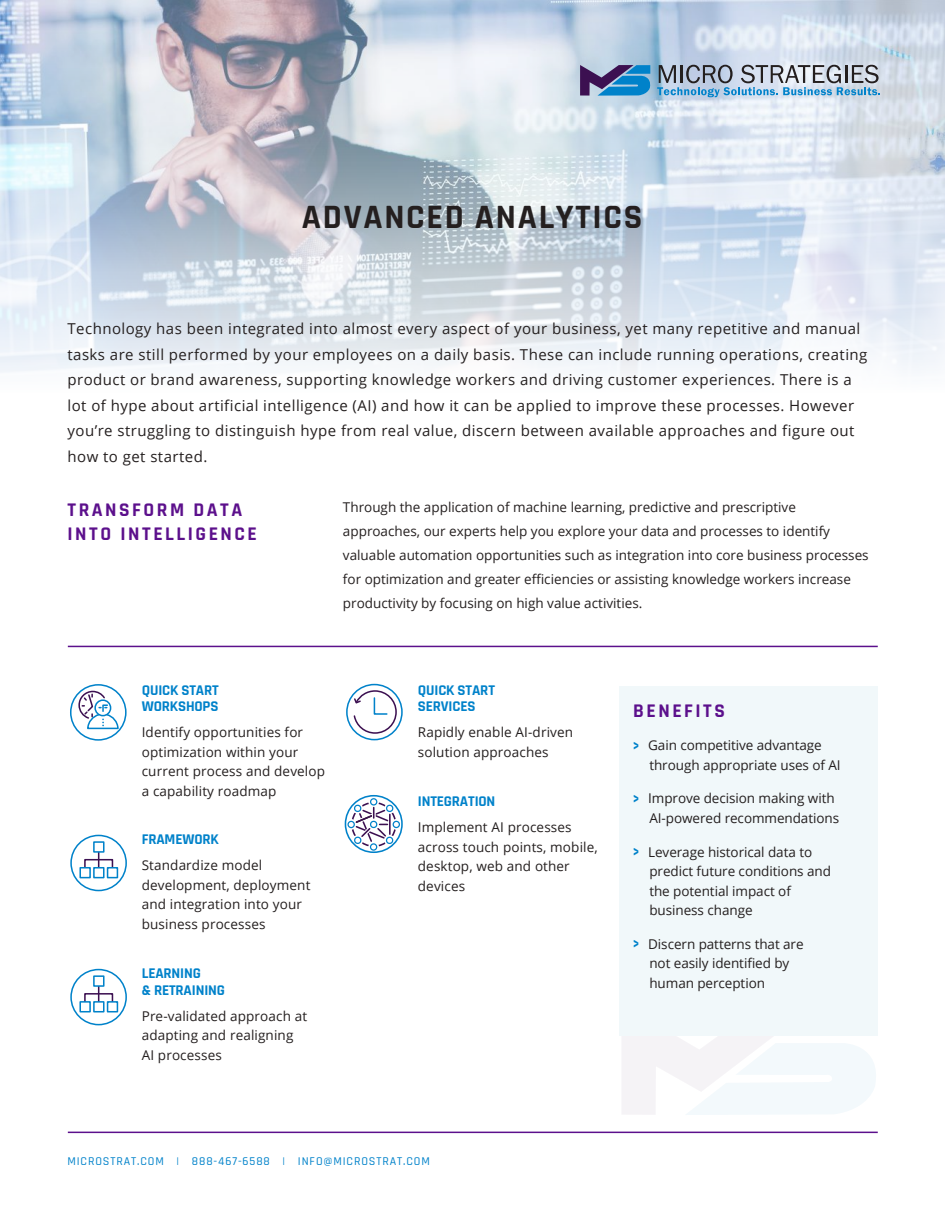
<style>
.page{position:relative;width:945px;height:1215px;background:#fff}
.page>*{position:absolute;margin:0;border:0;box-sizing:border-box;transform-origin:0 0}
.t1{font:700 34.5px "Rajdhani";letter-spacing:.05em;color:#241f1f}
.t2{font:700 19.5px/23.2px "Rajdhani";letter-spacing:.13em;color:#5c108c}
.t3{font:15px/25.5px "Open Sans";letter-spacing:.03em;color:#241f1f}
.t4{font:700 15px/16.5px "Rajdhani";letter-spacing:-.01em;color:#0082ca}
.t5{font:13.5px/19.5px "Open Sans";color:#241f1f}
.t6{font:500 12px "Rajdhani";letter-spacing:.075em;color:#0082ca}
.s1{font-family:"Rajdhani";font-weight:700;font-size:19.5px;color:#0082ca}
</style>
<div class="page">
<hr style="left:68px;top:1132px;width:810px;height:1px;background:#5c108c">
<svg style="left:621px;top:1035px;width:256px;height:80px"></svg>
<svg style="left:0;top:0;width:945px;height:376px;background:#d1dae4"></svg>
<svg style="left:580px;top:65px;width:300px;height:32px;background:#88a2bd"></svg>
<hr style="left:68px;top:646px;width:810px;height:1px;background:#5c108c">
<div style="left:620px;top:686px;width:258px;height:349px;background:#f1f8fa"></div>
<svg style="left:78px;top:690px;width:42px;height:40px"></svg>
<div style="left:70px;top:684px;width:57px;height:57px;border:2px solid #0082ca;border-radius:50%"></div>
<div style="left:84px;top:859px;width:29px;height:10px;border:2px solid #3c1051"></div>
<svg style="left:98px;top:853px;width:1px;height:14px"></svg>
<div style="left:93px;top:841px;width:12px;height:12px;border:2px solid #0082ca"></div>
<div style="left:93px;top:867px;width:12px;height:11px;border:2px solid #0082ca"></div>
<div style="left:79px;top:867px;width:12px;height:11px;border:2px solid #0082ca"></div>
<div style="left:107px;top:867px;width:11px;height:11px;border:2px solid #0082ca"></div>
<div style="left:70px;top:835px;width:57px;height:56px;border:2px solid #0082ca;border-radius:50%"></div>
<div style="left:84px;top:993px;width:29px;height:10px;border:2px solid #3c1051"></div>
<svg style="left:98px;top:987px;width:1px;height:14px"></svg>
<div style="left:93px;top:975px;width:12px;height:12px;border:2px solid #0082ca"></div>
<div style="left:93px;top:1001px;width:12px;height:12px;border:2px solid #0082ca"></div>
<div style="left:79px;top:1001px;width:12px;height:12px;border:2px solid #0082ca"></div>
<div style="left:107px;top:1001px;width:11px;height:12px;border:2px solid #0082ca"></div>
<div style="left:70px;top:969px;width:57px;height:56px;border:2px solid #0082ca;border-radius:50%"></div>
<div style="left:370px;top:798px;width:7px;height:8px;border:1px solid #0082ca;border-radius:50%"></div>
<div style="left:370px;top:843px;width:7px;height:8px;border:1px solid #0082ca;border-radius:50%"></div>
<div style="left:393px;top:821px;width:7px;height:7px;border:1px solid #0082ca;border-radius:50%"></div>
<div style="left:347px;top:821px;width:8px;height:7px;border:1px solid #0082ca;border-radius:50%"></div>
<svg style="left:352px;top:802px;width:44px;height:44px"></svg>
<div style="left:345px;top:795px;width:58px;height:58px;border:2px solid #0082ca;border-radius:50%"></div>
<svg style="left:353px;top:689px;width:45px;height:46px"></svg>
<div style="left:346px;top:684px;width:57px;height:56px;border:2px solid #0082ca;border-radius:50%"></div>
<h1 class="t1" style="left:302px;top:196px;width:342px">ADVANCED ANALYTICS</h1>
<p class="t3" style="left:68px;top:316px;width:801px">Technology has been integrated into almost every aspect of your business, yet many repetitive and manual tasks are still performed by your employees on a daily basis. These can include running operations, creating product or brand awareness, supporting knowledge workers and driving customer experiences. There is a lot of hype about artificial intelligence (AI) and how it can be applied to improve these processes. However you’re struggling to distinguish hype from real value, discern between available approaches and figure out how to get started.</p>
<p class="t5" style="left:343px;top:495px;width:527px;line-height:24px">Through the application of machine learning, predictive and prescriptive approaches, our experts help you explore your data and processes to identify valuable automation opportunities such as integration into core business processes for optimization and greater efficiencies or assisting knowledge workers increase productivity by focusing on high value activities.</p>
<h2 class="t2" style="left:68px;top:499px;width:191px">TRANSFORM DATA<br>INTO INTELLIGENCE</h2>
<p class="t4" style="left:142px;top:682px;width:79px">QUICK START<br>WORKSHOPS</p>
<p class="t5" style="left:142px;top:722px;width:185px">Identify opportunities for optimization within your current process and develop a capability roadmap</p>
<p class="t4" style="left:142px;top:831px;width:79px">FRAMEWORK</p>
<p class="t5" style="left:142px;top:855px;width:170px">Standardize model development, deployment and integration into your business processes</p>
<p class="t4" style="left:142px;top:965px;width:85px">LEARNING<br>&amp; RETRAINING</p>
<p class="t5" style="left:142px;top:1006px;width:167px">Pre-validated approach at adapting and realigning<br>AI processes</p>
<p class="t4" style="left:418px;top:682px;width:79px">QUICK START<br>SERVICES</p>
<p class="t5" style="left:418px;top:722px;width:157px">Rapidly enable AI-driven solution approaches</p>
<p class="t4" style="left:418px;top:793px;width:79px">INTEGRATION</p>
<p class="t5" style="left:418px;top:817px;width:181px">Implement AI processes across touch points, mobile, desktop, web and other devices</p>
<h2 class="t2" style="left:633px;top:700px;width:93px">BENEFITS</h2>
<p class="t5" style="left:649px;top:735px;width:193px;text-indent:-16px"><span class="s1">&gt;</span> Gain competitive advantage through appropriate uses of AI</p>
<p class="t5" style="left:649px;top:788px;width:191px;text-indent:-16px"><span class="s1">&gt;</span> Improve decision making with<br>AI-powered recommendations</p>
<p class="t5" style="left:649px;top:842px;width:183px;text-indent:-16px"><span class="s1">&gt;</span> Leverage historical data to predict future conditions and the potential impact of business change</p>
<p class="t5" style="left:649px;top:934px;width:156px;text-indent:-16px"><span class="s1">&gt;</span> Discern patterns that are not easily identified by human perception</p>
<p class="t6" style="left:68px;top:1154px;width:364px">MICROSTRAT.COM | 888-467-6588 | INFO@MICROSTRAT.COM</p>
</div>
